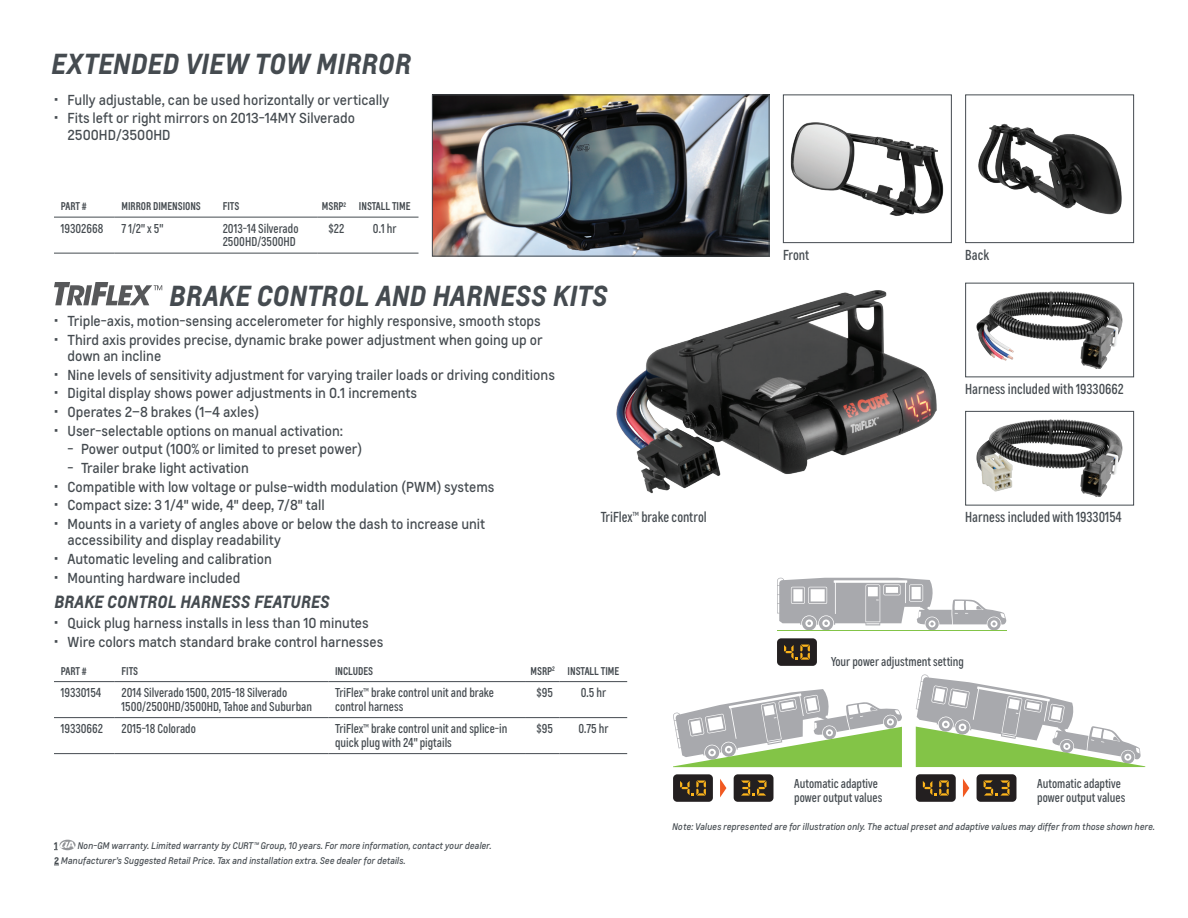
<style>
.page{position:relative;width:1188px;height:918px;background:#fff}
.page>*{position:absolute;margin:0;border:0;box-sizing:border-box;transform-origin:0 0}
.headline_page_2{font:italic 700 27px "Louis Global 2";letter-spacing:-.005em;color:#454b50}
.subhead{font:italic 700 16.5px "Louis Global 2";color:#454b50}
.t1{font:13.5px/16.5px "Louis Global 2";color:#454b50}
.caption_gray{font:condensed 13.5px "Louis Global 2";color:#454b50}
.body_chart_no_rule{font:condensed 12px/13.5px "Louis Global 2";color:#454b50}
.body_chart_msrp{font:condensed 12px "Louis Global 2";color:#454b50}
.body_chart_no_rule_h{font:600 condensed 10.5px "Louis Global 2";letter-spacing:-.005em;color:#454b50}
.disclaimer{font:italic 9px "Louis Global 2";color:#454b50}
.disclaimer-2{font:700 9px "Louis Global 2";color:#454b50}
.s1{font-weight:700;font-style:normal}
</style>
<div class="page">
<img style="left:434px;top:96px;width:334px;height:158px">
<div style="left:432px;top:94px;width:338px;height:162px;border:1px solid #454b50"></div>
<img style="left:616px;top:290px;width:321px;height:204px">
<img style="left:790px;top:122px;width:154px;height:94px">
<div style="left:783px;top:94px;width:169px;height:149px;border:1px solid #454b50"></div>
<img style="left:976px;top:291px;width:147px;height:78px">
<div style="left:965px;top:283px;width:169px;height:94px;border:1px solid #454b50"></div>
<img style="left:978px;top:123px;width:144px;height:92px">
<div style="left:965px;top:94px;width:169px;height:149px;border:1px solid #454b50"></div>
<img style="left:976px;top:419px;width:147px;height:78px">
<div style="left:965px;top:411px;width:169px;height:95px;border:1px solid #454b50"></div>
<svg style="left:60px;top:840px;width:16px;height:10px"></svg>
<svg style="left:54px;top:842px;width:21px;height:8px"></svg>
<hr style="left:54px;top:217px;width:61px;height:1px;background:#454b50">
<hr style="left:115px;top:217px;width:101px;height:1px;background:#454b50">
<hr style="left:216px;top:217px;width:101px;height:1px;background:#454b50">
<hr style="left:317px;top:217px;width:34px;height:1px;background:#454b50">
<hr style="left:351px;top:217px;width:67px;height:1px;background:#454b50">
<hr style="left:54px;top:253px;width:61px;height:1px;background:#454b50">
<hr style="left:115px;top:253px;width:101px;height:1px;background:#454b50">
<hr style="left:216px;top:253px;width:101px;height:1px;background:#454b50">
<hr style="left:317px;top:253px;width:34px;height:1px;background:#454b50">
<hr style="left:351px;top:253px;width:67px;height:1px;background:#454b50">
<hr style="left:54px;top:681px;width:61px;height:1px;background:#454b50">
<hr style="left:115px;top:681px;width:213px;height:1px;background:#454b50">
<hr style="left:328px;top:681px;width:198px;height:1px;background:#454b50">
<hr style="left:526px;top:681px;width:34px;height:1px;background:#454b50">
<hr style="left:560px;top:681px;width:67px;height:1px;background:#454b50">
<hr style="left:54px;top:717px;width:61px;height:1px;background:#454b50">
<hr style="left:115px;top:717px;width:213px;height:1px;background:#454b50">
<hr style="left:54px;top:753px;width:61px;height:1px;background:#454b50">
<hr style="left:115px;top:753px;width:213px;height:1px;background:#454b50">
<hr style="left:328px;top:717px;width:198px;height:1px;background:#454b50">
<hr style="left:526px;top:717px;width:34px;height:1px;background:#454b50">
<hr style="left:560px;top:717px;width:67px;height:1px;background:#454b50">
<hr style="left:328px;top:753px;width:198px;height:1px;background:#454b50">
<hr style="left:526px;top:753px;width:34px;height:1px;background:#454b50">
<hr style="left:560px;top:753px;width:67px;height:1px;background:#454b50">
<svg style="left:54px;top:282px;width:108px;height:23px"></svg>
<svg style="left:777px;top:578px;width:229px;height:52px"></svg>
<hr style="left:777px;top:630px;width:229px;height:1px;background:#83c447">
<div style="left:777px;top:638px;width:40px;height:28px;background:#231f20;border-radius:4px"></div>
<svg style="left:784px;top:645px;width:26px;height:15px"></svg>
<div style="left:673px;top:774px;width:40px;height:28px;background:#231f20;border-radius:4px"></div>
<div style="left:734px;top:774px;width:39px;height:28px;background:#231f20;border-radius:4px"></div>
<svg style="left:673px;top:689px;width:229px;height:78px"></svg>
<svg style="left:680px;top:781px;width:26px;height:15px"></svg>
<svg style="left:741px;top:781px;width:25px;height:15px"></svg>
<svg style="left:720px;top:779px;width:6px;height:18px"></svg>
<div style="left:916px;top:774px;width:40px;height:28px;background:#231f20;border-radius:4px"></div>
<div style="left:977px;top:774px;width:39px;height:28px;background:#231f20;border-radius:4px"></div>
<svg style="left:916px;top:674px;width:229px;height:93px"></svg>
<svg style="left:923px;top:780px;width:26px;height:16px"></svg>
<svg style="left:984px;top:780px;width:26px;height:16px"></svg>
<svg style="left:963px;top:779px;width:6px;height:18px"></svg>
<p class="headline_page_2" style="left:51px;top:44px;width:362px">EXTENDED VIEW TOW MIRROR</p>
<p class="t1" style="left:54px;top:91px;width:337px">• Fully adjustable, can be used horizontally or vertically</p>
<p class="t1" style="left:68px;top:110px;width:289px;text-indent:-14px">• Fits left or right mirrors on 2013-14MY Silverado<br>2500HD/3500HD</p>
<p class="body_chart_no_rule_h" style="left:61px;top:199px;width:27px">PART #</p>
<p class="body_chart_no_rule_h" style="left:122px;top:199px;width:81px">MIRROR DIMENSIONS</p>
<p class="body_chart_no_rule_h" style="left:223px;top:199px;width:18px">FITS</p>
<p class="body_chart_no_rule_h" style="left:322px;top:199px;width:26px">MSRP<sup>2</sup></p>
<p class="body_chart_no_rule_h" style="left:359px;top:199px;width:53px">INSTALL TIME</p>
<p class="body_chart_no_rule" style="left:61px;top:222px;width:44px">19302668</p>
<p class="body_chart_no_rule" style="left:122px;top:222px;width:43px">7 1/2" x 5"</p>
<p class="body_chart_no_rule" style="left:223px;top:222px;width:77px">2013-14 Silverado<br>2500HD/3500HD</p>
<p class="body_chart_msrp" style="left:329px;top:220px;width:17px">$22</p>
<p class="body_chart_msrp" style="left:373px;top:220px;width:25px">0.1 hr</p>
<p class="headline_page_2" style="left:169px;top:276px;width:440px">BRAKE CONTROL AND HARNESS KITS</p>
<p class="caption_gray" style="left:783px;top:246px;width:28px">Front</p>
<p class="caption_gray" style="left:965px;top:246px;width:25px">Back</p>
<p class="t1" style="left:54px;top:312px;width:488px">• Triple-axis, motion-sensing accelerometer for highly responsive, smooth stops</p>
<p class="t1" style="left:68px;top:331px;width:477px;text-indent:-14px">• Third axis provides precise, dynamic brake power adjustment when going up or down an incline</p>
<p class="t1" style="left:54px;top:366px;width:502px">• Nine levels of sensitivity adjustment for varying trailer loads or driving conditions</p>
<p class="t1" style="left:54px;top:385px;width:365px">• Digital display shows power adjustments in 0.1 increments</p>
<p class="t1" style="left:54px;top:404px;width:207px">• Operates 2–8 brakes (1–4 axles)</p>
<p class="t1" style="left:54px;top:422px;width:291px">• User-selectable options on manual activation:</p>
<p class="t1" style="left:68px;top:441px;width:296px">- Power output (100% or limited to preset power)</p>
<p class="t1" style="left:68px;top:460px;width:183px">- Trailer brake light activation</p>
<p class="t1" style="left:54px;top:478px;width:442px">• Compatible with low voltage or pulse-width modulation (PWM) systems</p>
<p class="t1" style="left:54px;top:497px;width:272px">• Compact size: 3 1/4" wide, 4" deep, 7/8" tall</p>
<p class="t1" style="left:68px;top:516px;width:419px;text-indent:-14px">• Mounts in a variety of angles above or below the dash to increase unit accessibility and display readability</p>
<p class="t1" style="left:54px;top:551px;width:220px">• Automatic leveling and calibration</p>
<p class="t1" style="left:54px;top:569px;width:188px">• Mounting hardware included</p>
<p class="subhead" style="left:54px;top:590px;width:277px">BRAKE CONTROL HARNESS FEATURES</p>
<p class="t1" style="left:54px;top:615px;width:316px">• Quick plug harness installs in less than 10 minutes</p>
<p class="t1" style="left:54px;top:633px;width:331px">• Wire colors match standard brake control harnesses</p>
<p class="caption_gray" style="left:965px;top:380px;width:160px">Harness included with 19330662</p>
<p class="caption_gray" style="left:601px;top:508px;width:107px">TriFlex™ brake control</p>
<p class="caption_gray" style="left:965px;top:508px;width:158px">Harness included with 19330154</p>
<p class="body_chart_no_rule_h" style="left:61px;top:664px;width:27px">PART #</p>
<p class="body_chart_no_rule_h" style="left:122px;top:664px;width:18px">FITS</p>
<p class="body_chart_no_rule_h" style="left:335px;top:664px;width:39px">INCLUDES</p>
<p class="body_chart_no_rule_h" style="left:531px;top:664px;width:26px">MSRP<sup>2</sup></p>
<p class="body_chart_no_rule_h" style="left:568px;top:664px;width:53px">INSTALL TIME</p>
<p class="body_chart_no_rule" style="left:61px;top:686px;width:42px">19330154</p>
<p class="body_chart_no_rule" style="left:122px;top:686px;width:192px">2014 Silverado 1500, 2015-18 Silverado<br>1500/2500HD/3500HD, Tahoe and Suburban</p>
<p class="body_chart_no_rule" style="left:335px;top:686px;width:161px">TriFlex™ brake control unit and brake control harness</p>
<p class="body_chart_msrp" style="left:537px;top:685px;width:18px">$95</p>
<p class="body_chart_msrp" style="left:581px;top:685px;width:27px">0.5 hr</p>
<p class="body_chart_no_rule" style="left:61px;top:722px;width:44px">19330662</p>
<p class="body_chart_no_rule" style="left:122px;top:722px;width:76px">2015-18 Colorado</p>
<p class="body_chart_no_rule" style="left:335px;top:722px;width:174px">TriFlex™ brake control unit and splice-in quick plug with 24" pigtails</p>
<p class="body_chart_msrp" style="left:537px;top:721px;width:18px">$95</p>
<p class="body_chart_msrp" style="left:578px;top:721px;width:32px">0.75 hr</p>
<p class="disclaimer-2" style="left:54px;top:839px;width:5px">1</p>
<p class="disclaimer" style="left:78px;top:839px;width:415px">Non-GM warranty. Limited warranty by CURT™ Group, 10 years. For more information, contact your dealer.</p>
<p class="disclaimer" style="left:54px;top:855px;width:353px"><span class="s1">2</span> Manufacturer’s Suggested Retail Price. Tax and installation extra. See dealer for details.</p>
<p class="body_chart_no_rule" style="left:831px;top:655px;width:134px">Your power adjustment setting</p>
<p class="body_chart_no_rule" style="left:794px;top:777px;width:90px">Automatic adaptive power output values</p>
<p class="body_chart_no_rule" style="left:1037px;top:777px;width:90px">Automatic adaptive power output values</p>
<p class="disclaimer" style="left:672px;top:820px;width:484px">Note: Values represented are for illustration only. The actual preset and adaptive values may differ from those shown here.</p>
</div>
